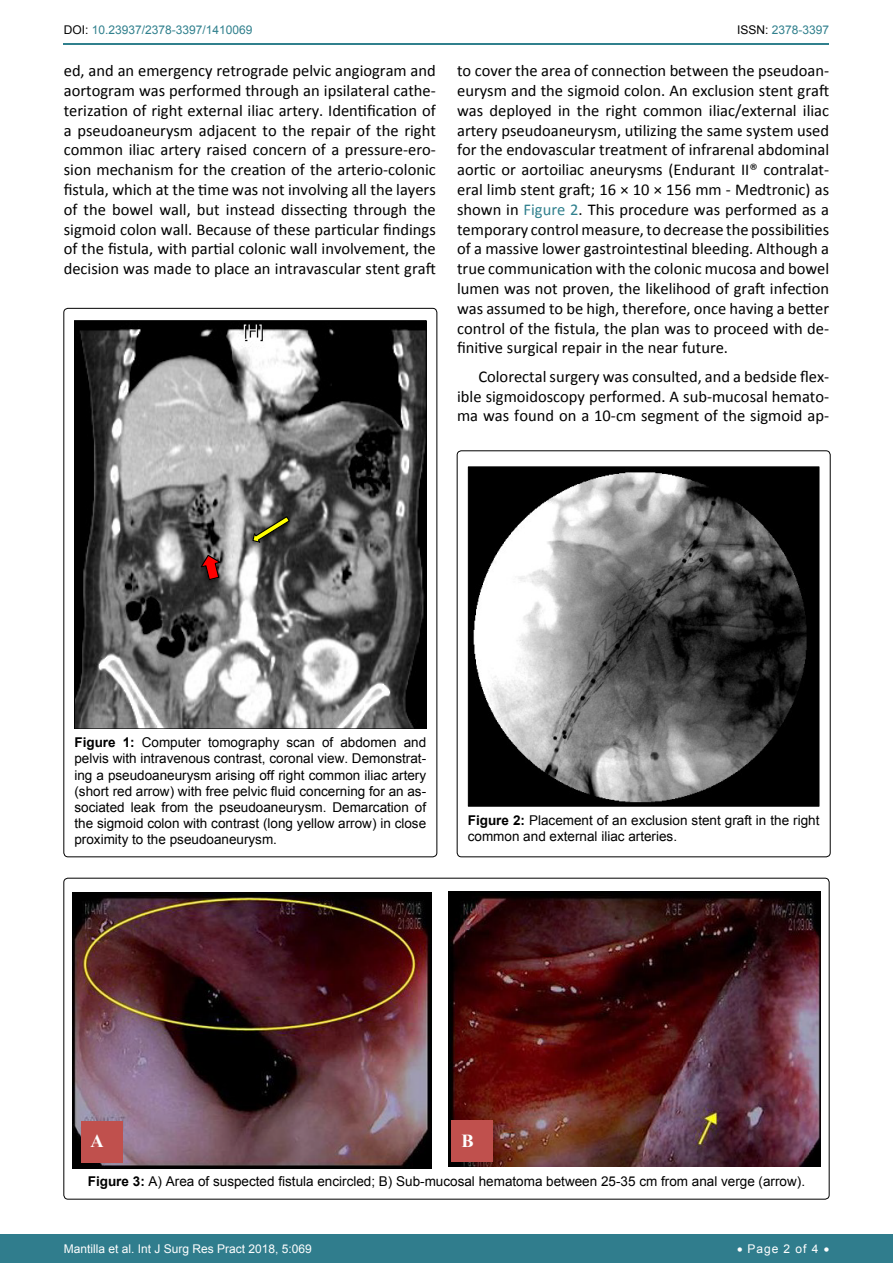
<style>
.page{position:relative;width:893px;height:1263px;background:#fff}
.page>*{position:absolute;margin:0;border:0;box-sizing:border-box;transform-origin:0 0}
.t1{font:700 18.3px "Times New Roman";color:#fff}
.t2{font:16.5px/19.8px "Calibri";color:#000;text-align:justify}
.t3{font:13.5px/16.2px "Arial";color:#000;text-align:justify}
.t4{font:12px "Arial";color:#fff}
.t5{font:12px "Arial";color:#30808d}
.s1{color:#000}
.s2{color:#30808d}
.s3{font-weight:700}
</style>
<div class="page">
<div style="left:0;top:1234px;width:893px;height:29px;background:#307d8d"></div>
<hr style="left:64px;top:43px;width:765px;height:2px;background:#30808d">
<img style="left:76px;top:323px;width:348px;height:404px">
<div style="left:74px;top:321px;width:352px;height:408px;border:1px solid #000"></div>
<img style="left:195px;top:552px;width:32px;height:36px">
<svg style="left:199px;top:554px;width:24px;height:27px"></svg>
<img style="left:247px;top:513px;width:49px;height:38px">
<svg style="left:252px;top:515px;width:39px;height:29px"></svg>
<div style="left:457px;top:451px;width:373px;height:406px;border:1px solid #000;border-radius:4px"></div>
<img style="left:470px;top:468px;width:347px;height:337px">
<div style="left:468px;top:466px;width:351px;height:341px;border:1px solid #000"></div>
<img style="left:72px;top:893px;width:360px;height:275px">
<div style="left:81px;top:1121px;width:42px;height:42px;background:#c0504d"></div>
<img style="left:448px;top:891px;width:372px;height:276px">
<div style="left:451px;top:1120px;width:42px;height:41px;background:#c0504d"></div>
<p class="t5" style="left:64px;top:22px;width:190px"><span class="s1">DOI:</span> 10.23937/2378-3397/1410069</p>
<p class="t5" style="left:737px;top:22px;width:94px"><span class="s1">ISSN:</span> 2378-3397</p>
<p class="t2" style="left:64px;top:61px;width:374px">ed, and an emergency retrograde pelvic angiogram and aortogram was performed through an ipsilateral cathe&shy;terization of right external iliac artery. Identification of a pseudoaneurysm adjacent to the repair of the right common iliac artery raised concern of a pressure-ero&shy;sion mechanism for the creation of the arterio-colonic fistula, which at the time was not involving all the layers of the bowel wall, but instead dissecting through the sigmoid colon wall. Because of these particular findings of the fistula, with partial colonic wall involvement, the decision was made to place an intravascular stent graft</p>
<p class="t2" style="left:457px;top:61px;width:374px">to cover the area of connection between the pseudoan&shy;eurysm and the sigmoid colon. An exclusion stent graft was deployed in the right common iliac/external iliac artery pseudoaneurysm, utilizing the same system used for the endovascular treatment of infrarenal abdominal aortic or aortoiliac aneurysms (Endurant II® contralat&shy;eral limb stent graft; 16 × 10 × 156 mm - Medtronic) as shown in <span class="s2">Figure 2</span>. This procedure was performed as a temporary control measure, to decrease the possibilities of a massive lower gastrointestinal bleeding. Although a true communication with the colonic mucosa and bowel lumen was not proven, the likelihood of graft infection was assumed to be high, therefore, once having a better control of the fistula, the plan was to proceed with de&shy;finitive surgical repair in the near future.</p>
<p class="t2" style="left:457px;top:366px;width:374px;text-indent:21px">Colorectal surgery was consulted, and a bedside flex&shy;ible sigmoidoscopy performed. A sub-mucosal hemato&shy;ma was found on a 10-cm segment of the sigmoid ap-</p>
<p class="t3" style="left:74px;top:734px;width:353px"><span class="s3">Figure 1:</span> Computer tomography scan of abdomen and pelvis with intravenous contrast, coronal view. Demonstrat&shy;ing a pseudoaneurysm arising off right common iliac artery (short red arrow) with free pelvic fluid concerning for an as&shy;sociated leak from the pseudoaneurysm. Demarcation of the sigmoid colon with contrast (long yellow arrow) in close proximity to the pseudoaneurysm.</p>
<p class="t3" style="left:468px;top:812px;width:353px"><span class="s3">Figure 2:</span> Placement of an exclusion stent graft in the right common and external iliac arteries.</p>
<p class="t1" style="left:90px;top:1129px;width:15px">A</p>
<p class="t1" style="left:462px;top:1129px;width:14px">B</p>
<p class="t3" style="left:88px;top:1174px;width:719px"><span class="s3">Figure 3:</span> A) Area of suspected fistula encircled; B) Sub-mucosal hematoma between 25-35 cm from anal verge (arrow).</p>
<p class="t4" style="left:64px;top:1241px;width:250px">Mantilla et al. Int J Surg Res Pract 2018, 5:069</p>
<p class="t4" style="left:737px;top:1241px;width:94px">• Page 2 of 4 •</p>
</div>
